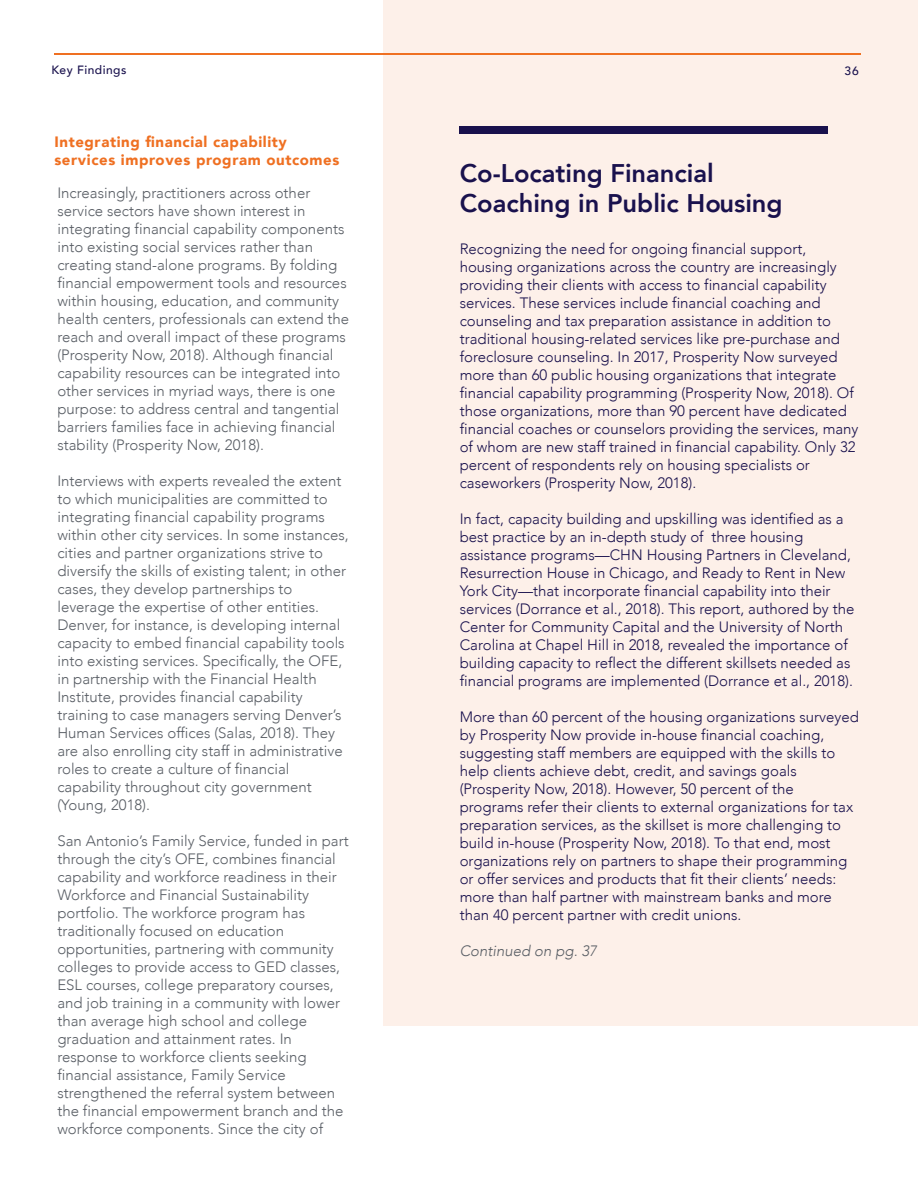
<style>
.page{position:relative;width:918px;height:1188px;background:#fff}
.page>*{position:absolute;margin:0;border:0;box-sizing:border-box;transform-origin:0 0}
.t1{font:800 25.5px/30.6px "Avenir";color:#19114d}
.t2{font:300 15px/18px "Avenir";color:#595e65}
.t3{font:300 15px/18px "Avenir";color:#19114d}
.t4{font:900 15px/18px "Avenir";letter-spacing:.04em;color:#ef7022}
.t5{font:italic 300 15px "Avenir";color:#595e65}
.t6{font:500 12px "Avenir";letter-spacing:.04em;color:#19114d}
</style>
<div class="page">
<div style="left:384px;top:0;width:534px;height:1025px;background:#fdf0e9"></div>
<hr style="left:54px;top:53px;width:807px;height:2px;background:#ef7022">
<div style="left:460px;top:126px;width:368px;height:8px;background:#19114d"></div>
<p class="t6" style="left:51px;top:59px;width:77px">Key Findings</p>
<p class="t6" style="left:845px;top:60px;width:16px">36</p>
<p class="t4" style="left:54px;top:132px;width:287px">Integrating financial capability services improves program outcomes</p>
<p class="t2" style="left:57px;top:184px;width:293px">Increasingly, practitioners across other service sectors have shown interest in integrating financial capability components into existing social services rather than creating stand-alone programs. By folding financial empowerment tools and resources within housing, education, and community health centers, professionals can extend the reach and overall impact of these programs (Prosperity Now, 2018). Although financial capability resources can be integrated into other services in myriad ways, there is one purpose: to address central and tangential barriers families face in achieving financial stability (Prosperity Now, 2018).</p>
<p class="t2" style="left:57px;top:472px;width:293px">Interviews with experts revealed the extent to which municipalities are committed to integrating financial capability programs within other city services. In some instances, cities and partner organizations strive to diversify the skills of existing talent; in other cases, they develop partnerships to leverage the expertise of other entities.<br>Denver, for instance, is developing internal capacity to embed financial capability tools into existing services. Specifically, the OFE, in partnership with the Financial Health Institute, provides financial capability training to case managers serving Denver’s Human Services offices (Salas, 2018). They are also enrolling city staff in administrative roles to create a culture of financial capability throughout city government (Young, 2018).</p>
<p class="t2" style="left:57px;top:832px;width:293px">San Antonio’s Family Service, funded in part through the city’s OFE, combines financial capability and workforce readiness in their Workforce and Financial Sustainability portfolio. The workforce program has traditionally focused on education opportunities, partnering with community colleges to provide access to GED classes, ESL courses, college preparatory courses, and job training in a community with lower than average high school and college graduation and attainment rates. In response to workforce clients seeking financial assistance, Family Service strengthened the referral system between the financial empowerment branch and the workforce components. Since the city of</p>
<h1 class="t1" style="left:460px;top:158px;width:324px">Co-Locating Financial<br>Coaching in Public Housing</h1>
<p class="t3" style="left:460px;top:240px;width:400px">Recognizing the need for ongoing financial support, housing organizations across the country are increasingly providing their clients with access to financial capability services. These services include financial coaching and counseling and tax preparation assistance in addition to traditional housing-related services like pre-purchase and foreclosure counseling. In 2017, Prosperity Now surveyed more than 60 public housing organizations that integrate financial capability programming (Prosperity Now, 2018). Of those organizations, more than 90 percent have dedicated financial coaches or counselors providing the services, many of whom are new staff trained in financial capability. Only 32 percent of respondents rely on housing specialists or caseworkers (Prosperity Now, 2018).</p>
<p class="t3" style="left:460px;top:510px;width:396px">In fact, capacity building and upskilling was identified as a best practice by an in-depth study of three housing assistance programs—CHN Housing Partners in Cleveland, Resurrection House in Chicago, and Ready to Rent in New York City—that incorporate financial capability into their services (Dorrance et al., 2018). This report, authored by the Center for Community Capital and the University of North Carolina at Chapel Hill in 2018, revealed the importance of building capacity to reflect the different skillsets needed as financial programs are implemented (Dorrance et al., 2018).</p>
<p class="t3" style="left:460px;top:708px;width:401px">More than 60 percent of the housing organizations surveyed by Prosperity Now provide in-house financial coaching, suggesting staff members are equipped with the skills to help clients achieve debt, credit, and savings goals (Prosperity Now, 2018). However, 50 percent of the programs refer their clients to external organizations for tax preparation services, as the skillset is more challenging to build in-house (Prosperity Now, 2018). To that end, most organizations rely on partners to shape their programming or offer services and products that fit their clients’ needs: more than half partner with mainstream banks and more than 40 percent partner with credit unions.</p>
<p class="t5" style="left:460px;top:942px;width:139px">Continued on pg. 37</p>
</div>
